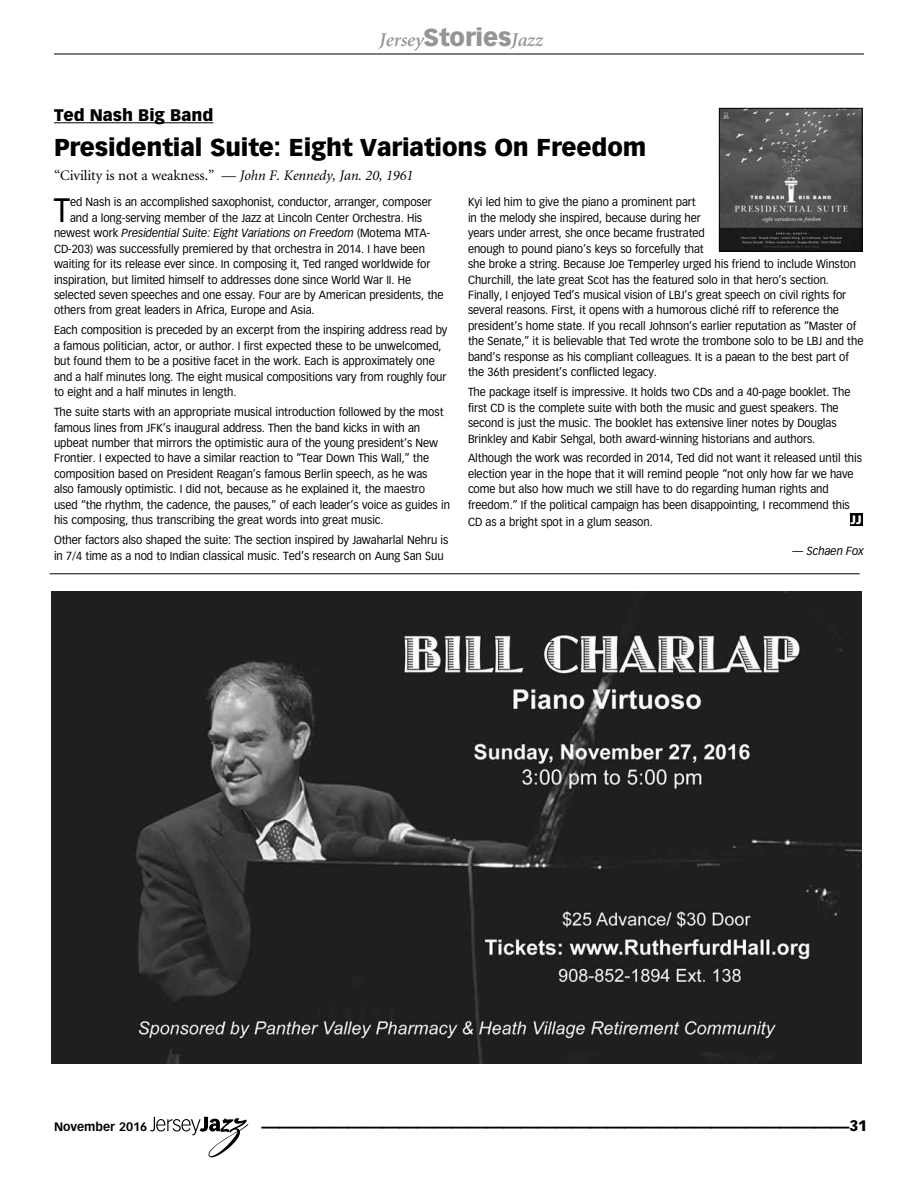
<style>
.page{position:relative;width:918px;height:1188px;background:#fff}
.page>*{position:absolute;margin:0;border:0;box-sizing:border-box;transform-origin:0 0}
.t1{font:700 36px "Vectora LH";color:#000}
.t2{font:33.3px "Vectora LH";color:#000;scale:.95 1}
.t3{font:900 24px "Vectora LH";letter-spacing:-.005em;color:#000}
.t4{font:italic 600 19.5px "Minion";letter-spacing:-.005em;color:#939598}
.t5{font:900 16.5px "Vectora LH";letter-spacing:-.005em;color:#000}
.t6{font:900 15px "Vectora LH";color:#000}
.t7{font:italic 14.55px "Minion";letter-spacing:-.005em;color:#000}
.t8{font:700 12px "Vectora LH";color:#000}
.t9{font:900 12px "Vectora LH";color:#fff}
.t10{font:11.55px/15.5px "Vectora LH";letter-spacing:-.005em;color:#000;scale:.95 1}
.t11{font:italic 11.55px "Vectora LH";letter-spacing:-.005em;color:#000;scale:.95 1}
.s1{font-family:"Vectora LH";font-weight:900;font-style:normal;font-size:24px}
.s2{font-style:normal}
</style>
<div class="page">
<hr style="left:54px;top:54px;width:810px;height:1px;background:#000">
<svg style="left:150px;top:1117px;width:98px;height:40px"></svg>
<div style="left:850px;top:513px;width:12px;height:13px;background:#000"></div>
<img style="left:721px;top:110px;width:140px;height:139px">
<div style="left:719px;top:108px;width:144px;height:143px;border:1px solid #000"></div>
<hr style="left:54px;top:122px;width:159px;height:1px;background:#000">
<hr style="left:50px;top:573px;width:810px;height:1px;background:#000">
<img style="left:52px;top:591px;width:810px;height:473px">
<h3 class="t4" style="left:379px;top:30px;width:165px">Jersey<span class="s1">Stories</span>Jazz</h3>
<h3 class="t5" style="left:54px;top:105px;width:161px">Ted Nash Big Band</h3>
<h3 class="t3" style="left:54px;top:132px;width:594px">Presidential Suite: E ight Variations On Freedom</h3>
<p class="t7" style="left:54px;top:168px;width:361px"><span class="s2">“Civility is not a weakness.”</span> — John F. Kennedy, Jan. 20, 1961</p>
<h2 class="t2" style="left:54px;top:190px;width:19px">T</h2>
<p class="t10" style="left:70px;top:195px;width:382px">ed Nash is an accomplished saxophonist, conductor, arranger, composer</p>
<p class="t10" style="left:70px;top:210px;width:372px">and a long-serving member of the Jazz at Lincoln Center Orchestra. His</p>
<p class="t11" style="left:54px;top:226px;width:398px"><span class="s2">newest work</span> Presidential Suite: Eight Variations on Freedom <span class="s2">(Motema MTA-</span></p>
<p class="t10" style="left:54px;top:241px;width:392px">CD-203) was successfully premiered by that orchestra in 2014. I have been</p>
<p class="t10" style="left:54px;top:256px;width:398px">waiting for its release ever since. In composing it, Ted ranged worldwide for</p>
<p class="t10" style="left:54px;top:272px;width:378px">inspiration, but limited himself to addresses done since World War II. He</p>
<p class="t10" style="left:54px;top:287px;width:412px">selected seven speeches and one essay. Four are by American presidents, the</p>
<p class="t10" style="left:54px;top:303px;width:276px">others from great leaders in Africa, Europe and Asia.</p>
<p class="t10" style="left:54px;top:323px;width:416px">Each composition is preceded by an excerpt from the inspiring address read by a famous politician, actor, or author. I first expected these to be unwelcomed, but found them to be a positive facet in the work. Each is approximately one and a half minutes long. The eight musical compositions vary from roughly four to eight and a half minutes in length.</p>
<p class="t10" style="left:54px;top:404px;width:418px">The suite starts with an appropriate musical introduction followed by the most famous lines from JFK’s inaugural address. Then the band kicks in with an upbeat number that mirrors the optimistic aura of the young president’s New Frontier. I expected to have a similar reaction to “Tear Down This Wall,” the composition based on President Reagan’s famous Berlin speech, as he was also famously optimistic. I did not, because as he explained it, the maestro used “the rhythm, the cadence, the pauses,” of each leader’s voice as guides in his composing, thus transcribing the great words into great music.</p>
<p class="t10" style="left:54px;top:532px;width:417px">Other factors also shaped the suite: The section inspired by Jawaharlal Nehru is in 7/4 time as a nod to Indian classical music. Ted’s research on Aung San Suu</p>
<p class="t10" style="left:468px;top:195px;width:418px">Kyi led him to give the piano a prominent part<br>in the melody she inspired, because during her<br>years under arrest, she once became frustrated<br>enough to pound piano’s keys so forcefully that<br>she broke a string. Because Joe Temperley urged his friend to include Winston Churchill, the late great Scot has the featured solo in that hero’s section.<br>Finally, I enjoyed Ted’s musical vision of LBJ’s great speech on civil rights for several reasons. First, it opens with a humorous cliché riff to reference the president’s home state. If you recall Johnson’s earlier reputation as “Master of the Senate,” it is believable that Ted wrote the trombone solo to be LBJ and the band’s response as his compliant colleagues. It is a paean to the best part of the 36th president’s conflicted legacy.</p>
<p class="t10" style="left:468px;top:384px;width:404px">The package itself is impressive. It holds two CDs and a 40-page booklet. The first CD is the complete suite with both the music and guest speakers. The second is just the music. The booklet has extensive liner notes by Douglas Brinkley and Kabir Sehgal, both award-winning historians and authors.</p>
<p class="t10" style="left:468px;top:451px;width:416px">Although the work was recorded in 2014, Ted did not want it released until this election year in the hope that it will remind people “not only how far we have come but also how much we still have to do regarding human rights and freedom.” If the political campaign has been disappointing, I recommend this</p>
<p class="t10" style="left:468px;top:514px;width:196px">CD as a bright spot in a glum season.</p>
<p class="t9" style="left:851px;top:512px;width:13px">JJ</p>
<p class="t11" style="left:793px;top:544px;width:77px">— Schaen Fox</p>
<p class="t8" style="left:54px;top:1120px;width:95px">November 2016</p>
<h1 class="t1" style="left:261px;top:1089px;width:590px">__________________________________</h1>
<p class="t6" style="left:849px;top:1117px;width:19px">31</p>
</div>
